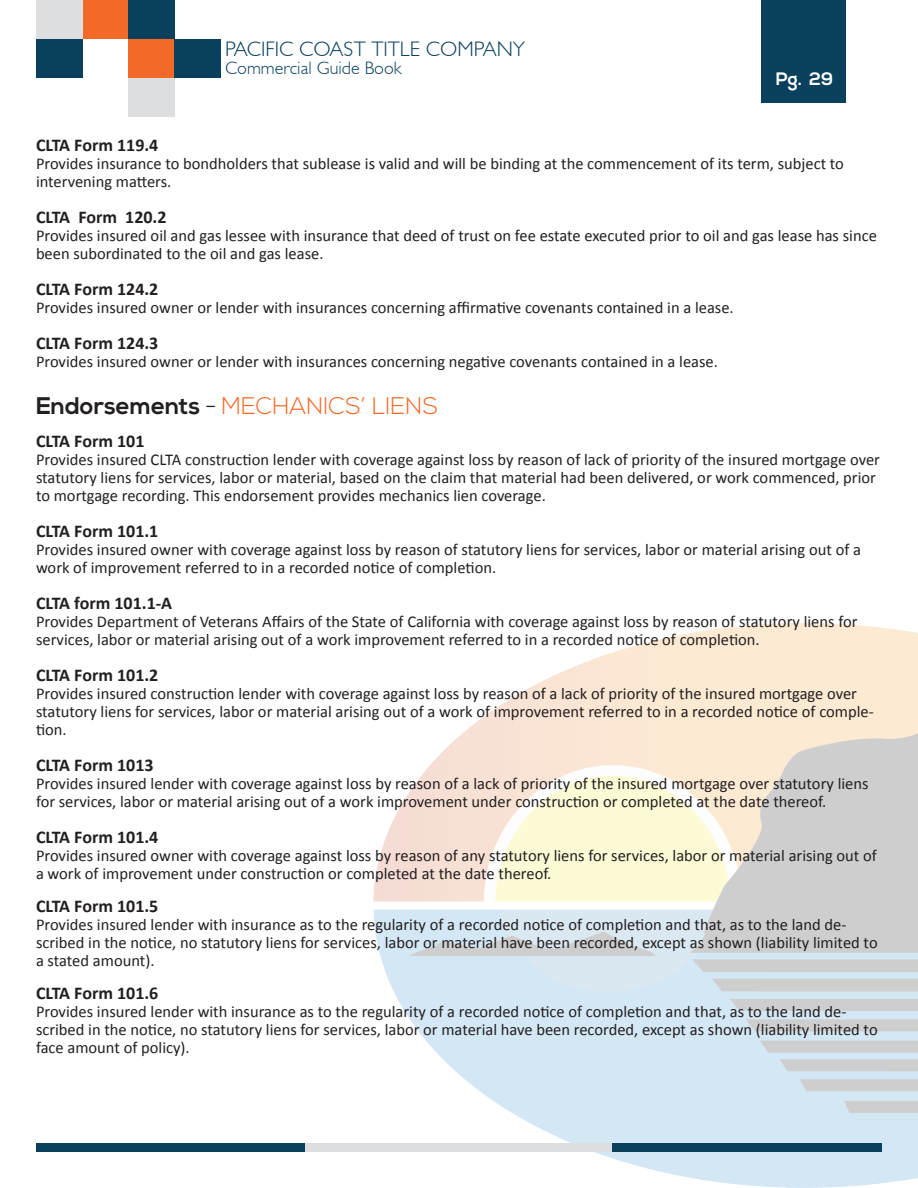
<style>
.page{position:relative;width:918px;height:1188px;background:#fff}
.page>*{position:absolute;margin:0;border:0;box-sizing:border-box;transform-origin:0 0}
.t1{font:300 24px "Nexa";color:#f36928}
.t2{font:21px "Garrison Light Sans";color:#09405d}
.t3{font:700 18px "Calibri";color:#231f20}
.t4{font:18px "Garrison Light Sans";color:#09405d}
.t5{font:700 18px "Nexa";color:#fff}
.t6{font:16.5px/18px "Calibri";color:#231f20}
.s1{font-weight:700;color:#231f20}
.s2{color:#231f20}
</style>
<div class="page">
<div style="left:36px;top:39px;width:46px;height:39px;background:#09405d"></div>
<div style="left:128px;top:39px;width:46px;height:39px;background:#f36928"></div>
<div style="left:82px;top:0;width:46px;height:39px;background:#f36928"></div>
<div style="left:36px;top:0;width:46px;height:39px;background:#dddee0"></div>
<div style="left:174px;top:39px;width:47px;height:39px;background:#09405d"></div>
<div style="left:128px;top:78px;width:46px;height:39px;background:#dddee0"></div>
<div style="left:128px;top:0;width:46px;height:39px;background:#09405d"></div>
<div style="left:761px;top:0;width:85px;height:103px;background:#09405d"></div>
<div style="left:36px;top:1143px;width:269px;height:9px;background:#09405d"></div>
<div style="left:305px;top:1143px;width:308px;height:9px;background:#dddee0"></div>
<div style="left:613px;top:1143px;width:269px;height:9px;background:#09405d"></div>
<p class="t2" style="left:225px;top:37px;width:301px">PACIFIC COAST TITLE COMPANY</p>
<p class="t4" style="left:225px;top:59px;width:178px">Commercial Guide Book</p>
<p class="t5" style="left:776px;top:68px;width:59px">Pg. 29</p>
<p class="t3" style="left:36px;top:133px;width:124px">CLTA Form 119.4</p>
<p class="t6" style="left:36px;top:154px;width:809px">Provides insurance to bondholders that sublease is valid and will be binding at the commencement of its term, subject to intervening matters.</p>
<p class="t3" style="left:36px;top:205px;width:132px">CLTA Form 120.2</p>
<p class="t6" style="left:36px;top:226px;width:842px">Provides insured oil and gas lessee with insurance that deed of trust on fee estate executed prior to oil and gas lease has since been subordinated to the oil and gas lease.</p>
<p class="t3" style="left:36px;top:277px;width:124px">CLTA Form 124.2</p>
<p class="t6" style="left:36px;top:298px;width:699px">Provides insured owner or lender with insurances concerning affirmative covenants contained in a lease.</p>
<p class="t3" style="left:36px;top:331px;width:124px">CLTA Form 124.3</p>
<p class="t6" style="left:36px;top:352px;width:684px">Provides insured owner or lender with insurances concerning negative covenants contained in a lease.</p>
<h1 class="t1" style="left:36px;top:392px;width:403px"><span class="s1">Endorsements</span> <span class="s2">-</span> MECHANICS’ LIENS</h1>
<p class="t3" style="left:36px;top:429px;width:110px">CLTA Form 101</p>
<p class="t6" style="left:36px;top:450px;width:845px">Provides insured CLTA construction lender with coverage against loss by reason of lack of priority of the insured mortgage over statutory liens for services, labor or material, based on the claim that material had been delivered, or work commenced, prior to mortgage recording. This endorsement provides mechanics lien coverage.</p>
<p class="t3" style="left:36px;top:519px;width:124px">CLTA Form 101.1</p>
<p class="t6" style="left:36px;top:540px;width:827px">Provides insured owner with coverage against loss by reason of statutory liens for services, labor or material arising out of a work of improvement referred to in a recorded notice of completion.</p>
<p class="t3" style="left:36px;top:591px;width:138px">CLTA form 101.1-A</p>
<p class="t6" style="left:36px;top:612px;width:823px">Provides Department of Veterans Affairs of the State of California with coverage against loss by reason of statutory liens for services, labor or material arising out of a work improvement referred to in a recorded notice of completion.</p>
<p class="t3" style="left:36px;top:663px;width:124px">CLTA Form 101.2</p>
<p class="t6" style="left:36px;top:684px;width:839px">Provides insured construction lender with coverage against loss by reason of a lack of priority of the insured mortgage over statutory liens for services, labor or material arising out of a work of improvement referred to in a recorded notice of comple&shy;tion.</p>
<p class="t3" style="left:36px;top:753px;width:119px">CLTA Form 1013</p>
<p class="t6" style="left:36px;top:774px;width:834px">Provides insured lender with coverage against loss by reason of a lack of priority of the insured mortgage over statutory liens for services, labor or material arising out of a work improvement under construction or completed at the date thereof.</p>
<p class="t3" style="left:36px;top:825px;width:124px">CLTA Form 101.4</p>
<p class="t6" style="left:36px;top:846px;width:842px">Provides insured owner with coverage against loss by reason of any statutory liens for services, labor or material arising out of a work of improvement under construction or completed at the date thereof.</p>
<p class="t3" style="left:36px;top:894px;width:124px">CLTA Form 101.5</p>
<p class="t6" style="left:36px;top:915px;width:843px">Provides insured lender with insurance as to the regularity of a recorded notice of completion and that, as to the land de&shy;scribed in the notice, no statutory liens for services, labor or material have been recorded, except as shown (liability limited to a stated amount).</p>
<p class="t3" style="left:36px;top:981px;width:124px">CLTA Form 101.6</p>
<p class="t6" style="left:36px;top:1002px;width:843px">Provides insured lender with insurance as to the regularity of a recorded notice of completion and that, as to the land de&shy;scribed in the notice, no statutory liens for services, labor or material have been recorded, except as shown (liability limited to face amount of policy).</p>
</div>
